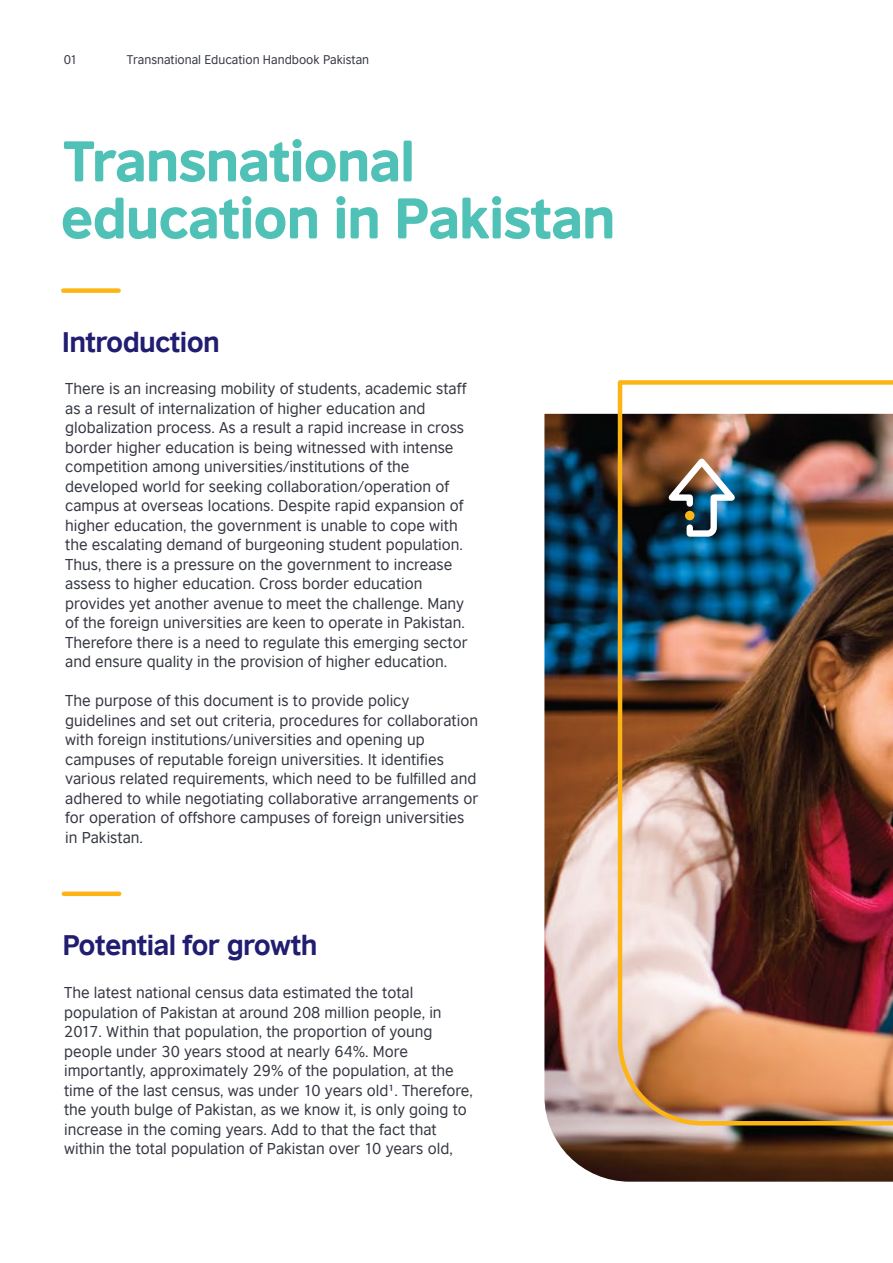
<style>
.page{position:relative;width:893px;height:1263px;background:#fff}
.page>*{position:absolute;margin:0;border:0;box-sizing:border-box;transform-origin:0 0}
.t1{font:54px/57px "British Council Sans Headline";letter-spacing:-.025em;color:#50c1b6}
.t2{font:700 27px "British Council Sans";letter-spacing:-.025em;color:#211d70}
.t3{font:15px/19.5px "British Council Sans";color:#343741}
.t4{font:12px "British Council Sans";color:#343741}
</style>
<div class="page">
<div style="left:63px;top:288px;width:56px;height:5px;background:#fcb515"></div>
<div style="left:64px;top:891px;width:55px;height:5px;background:#fcb515"></div>
<img style="left:544px;top:414px;width:349px;height:768px">
<img style="left:615px;top:380px;width:278px;height:748px">
<img style="left:658px;top:452px;width:87px;height:88px">
<div style="left:685px;top:511px;width:9px;height:9px;background:#fcb515;border-radius:50%"></div>
<p class="t4" style="left:64px;top:49px;width:15px">01</p>
<p class="t4" style="left:127px;top:49px;width:244px">Transnational Education Handbook Pakistan</p>
<h1 class="t1" style="left:60px;top:130px;width:557px">Transnational education in Pakistan</h1>
<h2 class="t2" style="left:62px;top:318px;width:159px">Introduction</h2>
<p class="t3" style="left:65px;top:377px;width:404px">There is an increasing mobility of students, academic staff as a result of internalization of higher education and globalization process. As a result a rapid increase in cross border higher education is being witnessed with intense competition among universities/institutions of the developed world for seeking collaboration/operation of campus at overseas locations. Despite rapid expansion of higher education, the government is unable to cope with the escalating demand of burgeoning student population.<br>Thus, there is a pressure on the government to increase assess to higher education. Cross border education provides yet another avenue to meet the challenge. Many of the foreign universities are keen to operate in Pakistan.<br>Therefore there is a need to regulate this emerging sector and ensure quality in the provision of higher education.</p>
<p class="t3" style="left:65px;top:689px;width:415px">The purpose of this document is to provide policy guidelines and set out criteria, procedures for collaboration with foreign institutions/universities and opening up campuses of reputable foreign universities. It identifies various related requirements, which need to be fulfilled and adhered to while negotiating collaborative arrangements or for operation of offshore campuses of foreign universities in Pakistan.</p>
<h2 class="t2" style="left:63px;top:921px;width:256px">Potential for growth</h2>
<p class="t3" style="left:64px;top:982px;width:410px">The latest national census data estimated the total population of Pakistan at around 208 million people, in 2017. Within that population, the proportion of young people under 30 years stood at nearly 64%. More importantly, approximately 29% of the population, at the time of the last census, was under 10 years old¹. Therefore, the youth bulge of Pakistan, as we know it, is only going to increase in the coming years. Add to that the fact that within the total population of Pakistan over 10 years old,</p>
</div>
